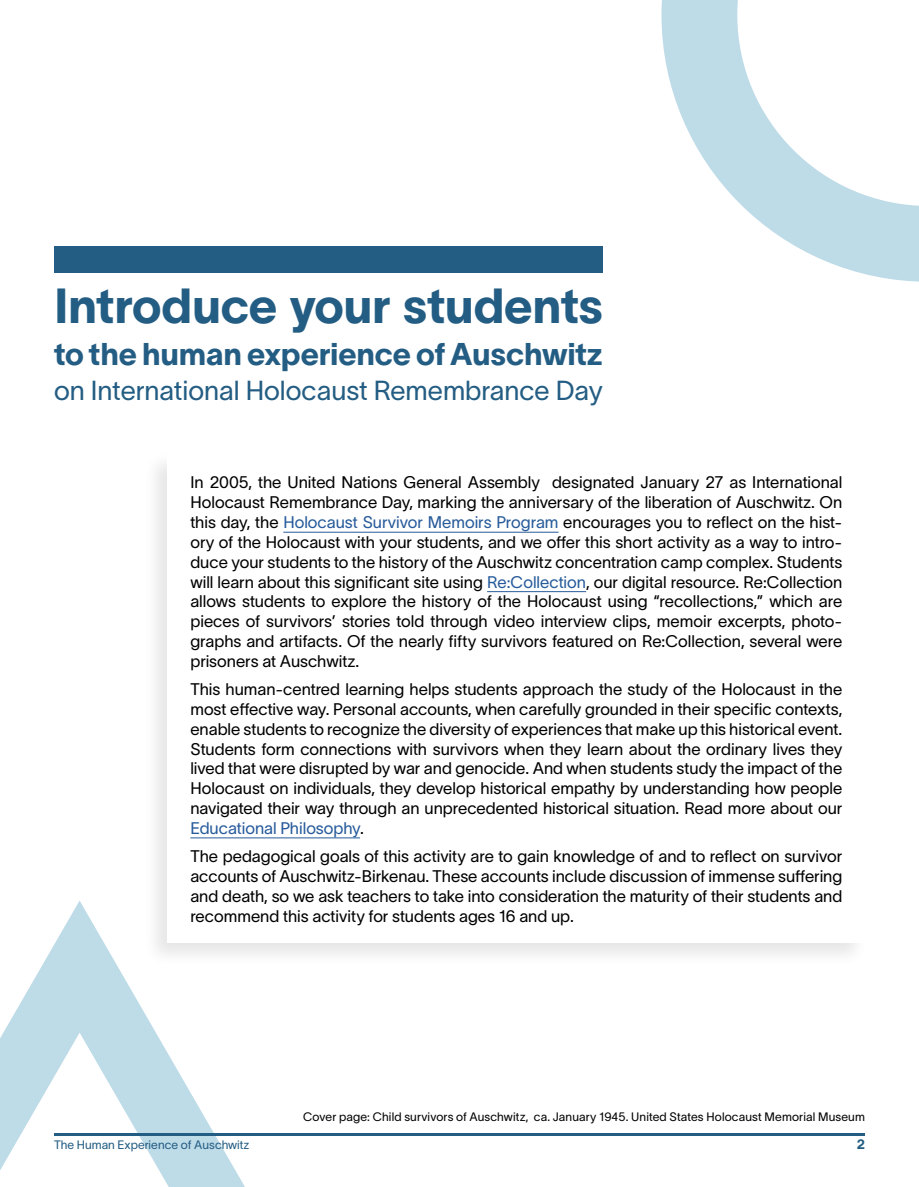
<style>
.page{position:relative;width:919px;height:1187px;background:#fff}
.page>*{position:absolute;margin:0;border:0;box-sizing:border-box;transform-origin:0 0}
.t1{font:48.3px "TWK Lausanne 800";letter-spacing:-.01em;color:#245d83}
.t2{font:30.9px "TWK Lausanne 800";letter-spacing:-.005em;color:#245d83}
.t3{font:27px "TWK Lausanne 300";color:#245d83}
.t4{font:16.5px/19.8px "TWK Lausanne 300";color:#000;text-align:justify}
.t5{font:13.5px "TWK Lausanne 800";color:#245d83}
.t6{font:12px "TWK Lausanne 300";letter-spacing:.01em;color:#000}
.t7{font:12px "TWK Lausanne 300";color:#245d83}
.s1{color:#275b9b}
</style>
<div class="page">
<svg style="left:0;top:901px;width:425px;height:285px"></svg>
<hr style="left:54px;top:1132px;width:810px;height:2px;background:#245d83">
<svg style="left:661px;top:0;width:257px;height:282px"></svg>
<div style="left:54px;top:246px;width:549px;height:27px;background:#245d83"></div>
<div style="left:143px;top:450px;width:725px;height:517px;background:#000;opacity:.1"></div>
<svg style="left:167px;top:454px;width:697px;height:488px"></svg>
<hr style="left:283px;top:531px;width:275px;height:1px;background:#275b9b">
<hr style="left:487px;top:591px;width:99px;height:1px;background:#275b9b">
<hr style="left:190px;top:837px;width:170px;height:1px;background:#275b9b">
<p class="t1" style="left:54px;top:272px;width:550px">Introduce your students</p>
<p class="t2" style="left:54px;top:332px;width:550px">to the human experience of Auschwitz</p>
<p class="t3" style="left:54px;top:371px;width:550px">on International Holocaust Remembrance Day</p>
<p class="t4" style="left:190px;top:471px;width:653px">In 2005, the United Nations General Assembly designated January 27 as International Holocaust Remembrance Day, marking the anniversary of the liberation of Auschwitz. On this day, the <span class="s1">Holocaust Survivor Memoirs Program</span> encourages you to reflect on the hist&shy;ory of the Holocaust with your students, and we offer this short activity as a way to intro&shy;duce your students to the history of the Auschwitz concentration camp complex. Students will learn about this significant site using <span class="s1">Re:Collection</span>, our digital resource. Re:Collection allows students to explore the history of the Holocaust using “recollections,” which are pieces of survivors’ stories told through video interview clips, memoir excerpts, photo&shy;graphs and artifacts. Of the nearly fifty survivors featured on Re:Collection, several were prisoners at Auschwitz.</p>
<p class="t4" style="left:190px;top:678px;width:653px">This human-centred learning helps students approach the study of the Holocaust in the most effective way. Personal accounts, when carefully grounded in their specific contexts, enable students to recognize the diversity of experiences that make up this historical event.<br>Students form connections with survivors when they learn about the ordinary lives they lived that were disrupted by war and genocide. And when students study the impact of the Holocaust on individuals, they develop historical empathy by understanding how people navigated their way through an unprecedented historical situation. Read more about our <span class="s1">Educational Philosophy</span>.</p>
<p class="t4" style="left:190px;top:845px;width:653px">The pedagogical goals of this activity are to gain knowledge of and to reflect on survivor accounts of Auschwitz-Birkenau. These accounts include discussion of immense suffering and death, so we ask teachers to take into consideration the maturity of their students and recommend this activity for students ages 16 and up.</p>
<p class="t6" style="left:303px;top:1108px;width:563px">Cover page: Child survivors of Auschwitz, ca. January 1945. United States Holocaust Memorial Museum</p>
<p class="t7" style="left:54px;top:1136px;width:197px">The Human Experience of Auschwitz</p>
<p class="t5" style="left:856px;top:1134px;width:10px">2</p>
</div>
